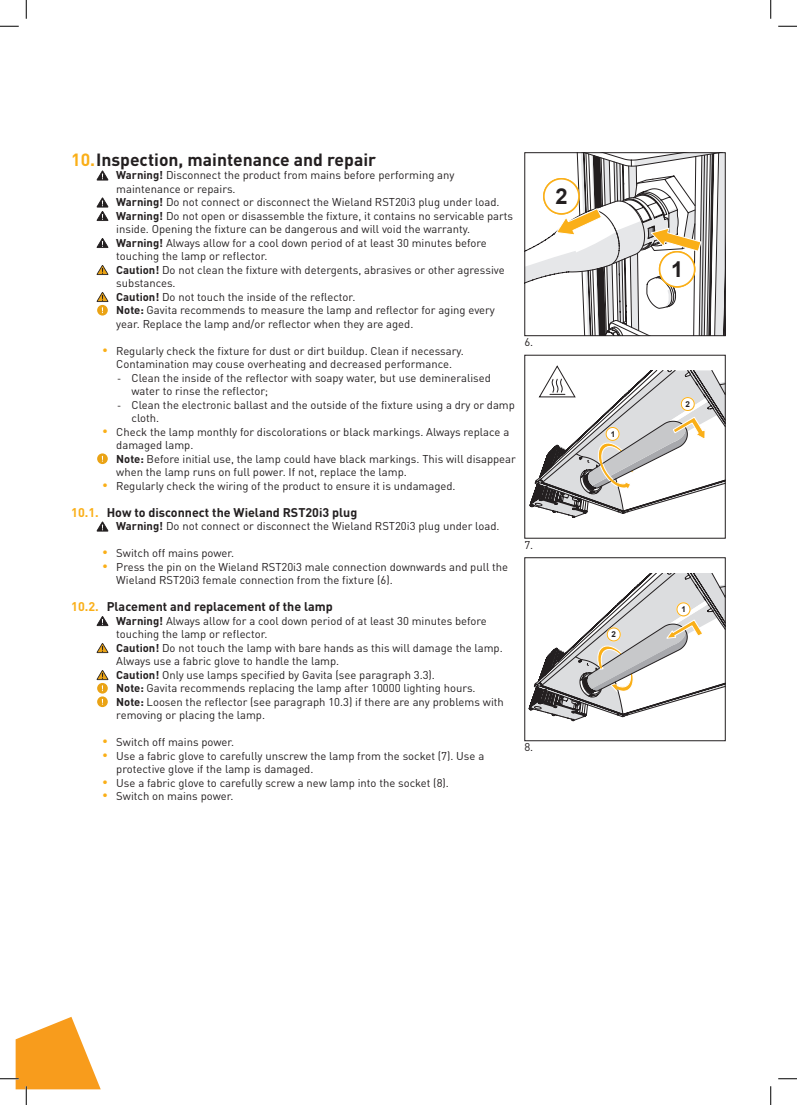
<style>
.page{position:relative;width:797px;height:1105px;background:#fff}
.page>*{position:absolute;margin:0;border:0;box-sizing:border-box;transform-origin:0 0}
.t1{font:700 21.88px "Arial";color:#231f20}
.t2{font:700 17.5px "DIN Pro";color:#231f20}
.t3{font:700 12.5px "DIN Pro";color:#231f20}
.t4{font:11.25px/13.5px "DIN Pro";color:#231f20}
.t5{font:700 8.12px "Arial";color:#231f20}
.s1{color:#faaf18}
.s2{font-weight:700}
.s3{font-family:"Calibri"}
</style>
<div class="page">
<svg style="left:96px;top:170px;width:13px;height:11px"></svg>
<svg style="left:96px;top:197px;width:13px;height:24px"></svg>
<svg style="left:96px;top:238px;width:13px;height:10px"></svg>
<svg style="left:96px;top:265px;width:13px;height:10px"></svg>
<svg style="left:97px;top:305px;width:11px;height:11px"></svg>
<svg style="left:96px;top:292px;width:13px;height:21px"></svg>
<svg style="left:97px;top:453px;width:11px;height:11px"></svg>
<svg style="left:96px;top:521px;width:13px;height:11px"></svg>
<svg style="left:96px;top:616px;width:13px;height:10px"></svg>
<svg style="left:96px;top:643px;width:13px;height:10px"></svg>
<svg style="left:97px;top:683px;width:11px;height:11px"></svg>
<svg style="left:96px;top:670px;width:13px;height:21px"></svg>
<svg style="left:97px;top:696px;width:11px;height:11px"></svg>
<svg style="left:526px;top:154px;width:197px;height:180px"></svg>
<div style="left:524px;top:152px;width:201px;height:184px;border:1px solid #231f20"></div>
<div style="left:524px;top:355px;width:201px;height:184px;border:1px solid #231f20"></div>
<svg style="left:528px;top:573px;width:195px;height:149px"></svg>
<div style="left:524px;top:557px;width:201px;height:184px;border:1px solid #231f20"></div>
<svg style="left:525px;top:365px;width:200px;height:158px"></svg>
<svg style="left:0;top:25px;width:19px;height:2px"></svg>
<svg style="left:778px;top:25px;width:19px;height:2px"></svg>
<svg style="left:778px;top:1078px;width:19px;height:1px"></svg>
<svg style="left:25px;top:0;width:2px;height:19px"></svg>
<svg style="left:0;top:1017px;width:101px;height:88px"></svg>
<svg style="left:770px;top:0;width:1px;height:19px"></svg>
<svg style="left:770px;top:1086px;width:1px;height:19px"></svg>
<h2 class="t2" style="left:71px;top:145px;width:306px"><span class="s1">10.</span>Inspection, maintenance and repair</h2>
<p class="t4" style="left:116px;top:167px;width:398px"><span class="s2">Warning!</span> Disconnect the product from mains before performing any maintenance or repairs.<br><span class="s2">Warning!</span> Do not connect or disconnect the Wieland RST20i3 plug under load.<br><span class="s2">Warning!</span> Do not open or disassemble the fixture, it contains no servicable parts inside. Opening the fixture can be dangerous and will void the warranty.<br><span class="s2">Warning!</span> Always allow for a cool down period of at least 30 minutes before touching the lamp or reflector.<br><span class="s2">Caution!</span> Do not clean the fixture with detergents, abrasives or other agressive substances.<br><span class="s2">Caution!</span> Do not touch the inside of the reflector.<br><span class="s2">Note:</span> Gavita recommends to measure the lamp and reflector for aging every year. Replace the lamp and/or reflector when they are aged.</p>
<p class="t4" style="left:102px;top:343px;width:363px;text-align:center"><span class="s1">•</span> Regularly check the fixture for dust or dirt buildup. Clean if necessary.<br>Contamination may couse overheating and decreased performance.</p>
<p class="t4" style="left:131px;top:370px;width:361px;text-indent:-14px"><span class="s3">-</span> Clean the inside of the reflector with soapy water, but use demineralised water to rinse the reflector;</p>
<p class="t4" style="left:131px;top:397px;width:385px;text-indent:-14px"><span class="s3">-</span> Clean the electronic ballast and the outside of the fixture using a dry or damp cloth.</p>
<p class="t4" style="left:116px;top:424px;width:401px;text-indent:-14px"><span class="s1">•</span> Check the lamp monthly for discolorations or black markings. Always replace a damaged lamp.<br><span class="s2">Note:</span> Before initial use, the lamp could have black markings. This will disappear when the lamp runs on full power. If not, replace the lamp.</p>
<p class="t4" style="left:102px;top:478px;width:355px"><span class="s1">•</span> Regularly check the wiring of the product to ensure it is undamaged.</p>
<p class="t3" style="left:71px;top:502px;width:287px"><span class="s1">10.1.</span> How to disconnect the Wieland RST20i3 plug</p>
<p class="t4" style="left:116px;top:518px;width:385px"><span class="s2">Warning!</span> Do not connect or disconnect the Wieland RST20i3 plug under load.</p>
<p class="t4" style="left:102px;top:545px;width:134px"><span class="s1">•</span> Switch off mains power.</p>
<p class="t4" style="left:116px;top:559px;width:393px;text-indent:-14px"><span class="s1">•</span> Press the pin on the Wieland RST20i3 male connection downwards and pull the<br>Wieland RST20i3 female connection from the fixture (6).</p>
<p class="t3" style="left:71px;top:596px;width:263px"><span class="s1">10.2.</span> Placement and replacement of the lamp</p>
<p class="t4" style="left:116px;top:613px;width:389px"><span class="s2">Warning!</span> Always allow for a cool down period of at least 30 minutes before touching the lamp or reflector.<br><span class="s2">Caution!</span> Do not touch the lamp with bare hands as this will damage the lamp.<br>Always use a fabric glove to handle the lamp.<br><span class="s2">Caution!</span> Only use lamps specified by Gavita (see paragraph 3.3).<br><span class="s2">Note:</span> Gavita recommends replacing the lamp after 10000 lighting hours.<br><span class="s2">Note:</span> Loosen the reflector (see paragraph 10.3) if there are any problems with removing or placing the lamp.</p>
<p class="t4" style="left:102px;top:734px;width:134px"><span class="s1">•</span> Switch off mains power.</p>
<p class="t4" style="left:116px;top:748px;width:369px;text-indent:-14px"><span class="s1">•</span> Use a fabric glove to carefully unscrew the lamp from the socket (7). Use a protective glove if the lamp is damaged.</p>
<p class="t4" style="left:102px;top:775px;width:348px"><span class="s1">•</span> Use a fabric glove to carefully screw a new lamp into the socket (8).</p>
<p class="t4" style="left:102px;top:788px;width:133px"><span class="s1">•</span> Switch on mains power.</p>
<p class="t4" style="left:524px;top:334px;width:10px">6.</p>
<p class="t4" style="left:524px;top:537px;width:10px">7.</p>
<p class="t4" style="left:524px;top:739px;width:10px">8.</p>
<h1 class="t1" style="left:554px;top:181px;width:17px">B2</h1>
<p class="t5" style="left:610px;top:428px;width:6px">1</p>
<p class="t5" style="left:611px;top:629px;width:6px">2</p>
<h1 class="t1" style="left:670px;top:254px;width:17px">B1</h1>
<p class="t5" style="left:685px;top:399px;width:6px">2</p>
<p class="t5" style="left:681px;top:604px;width:6px">1</p>
</div>
